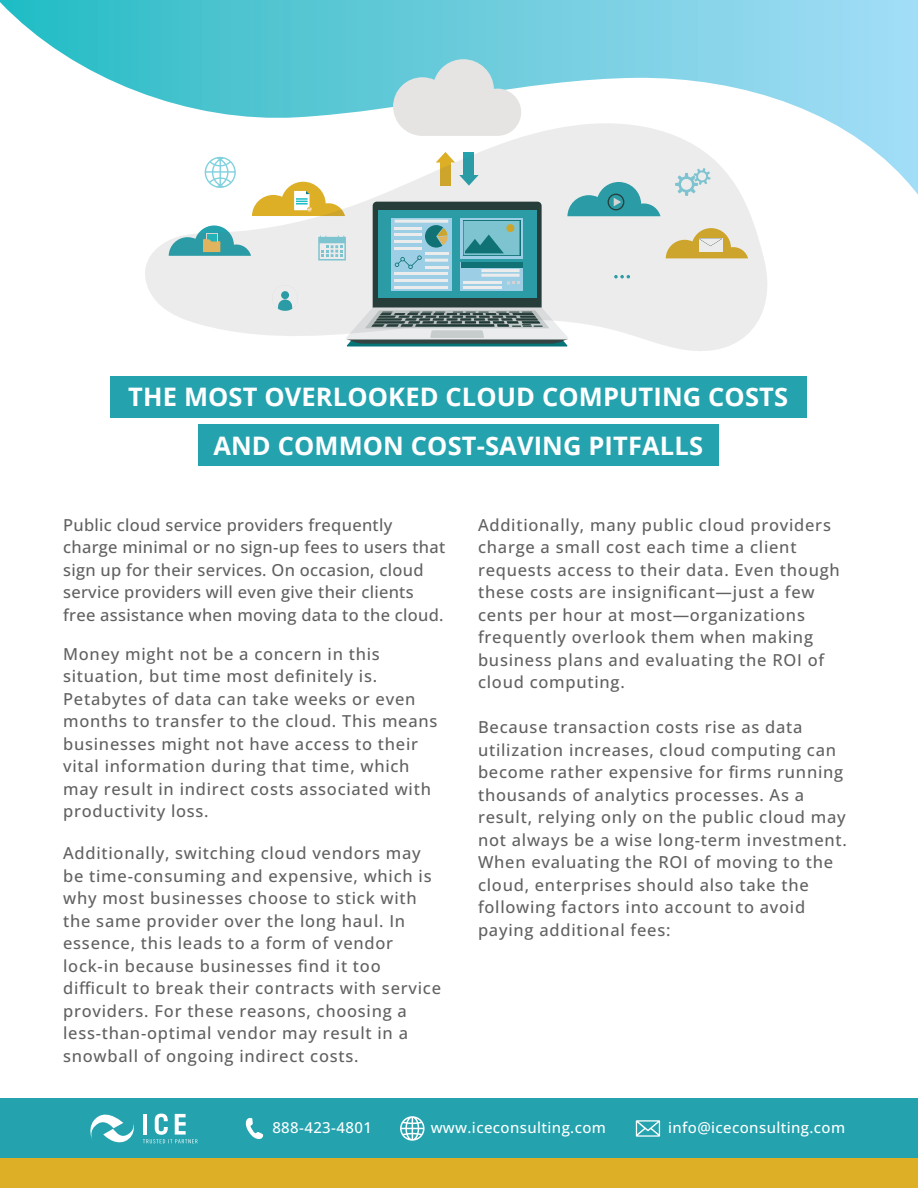
<style>
.page{position:relative;width:918px;height:1188px;background:#fff}
.page>*{position:absolute;margin:0;border:0;box-sizing:border-box;transform-origin:0 0}
.t1{font:700 25.5px/49.5px "Open Sans";letter-spacing:.005em;color:#fff;text-align:center}
.t2{font:500 16.5px/22.5px "Open Sans";letter-spacing:.045em;color:#606160}
.t3{font:500 16.5px/22.5px "Open Sans";letter-spacing:.015em;color:#606160}
.t4{font:500 15px "Open Sans";letter-spacing:.025em;color:#fff}
</style>
<div class="page">
<div style="left:0;top:1098px;width:918px;height:61px;background:#24a3af"></div>
<div style="left:0;top:1159px;width:918px;height:29px;background:#dcaf26"></div>
<svg style="left:90px;top:1114px;width:44px;height:29px"></svg>
<svg style="left:143px;top:1114px;width:55px;height:29px"></svg>
<hr style="left:143px;top:1114px;width:4px;height:21px;background:#fff">
<svg style="left:400px;top:1116px;width:25px;height:25px"></svg>
<svg style="left:245px;top:1118px;width:18px;height:21px"></svg>
<svg style="left:636px;top:1120px;width:24px;height:17px"></svg>
<svg style="left:0;top:0;width:918px;height:195px"></svg>
<div style="left:110px;top:376px;width:697px;height:41px;background:#24a3af"></div>
<div style="left:198px;top:424px;width:520px;height:42px;background:#24a3af"></div>
<svg style="left:393px;top:59px;width:128px;height:64px;background:#c4dde1"></svg>
<svg style="left:145px;top:123px;width:622px;height:228px;fill:#ececec"></svg>
<h1 class="t1" style="left:128px;top:371px;width:661px">THE MOST OVERLOOKED CLOUD COMPUTING COSTS<br>AND COMMON COST-SAVING PITFALLS</h1>
<p class="t3" style="left:63px;top:513px;width:384px">Public cloud service providers frequently charge minimal or no sign-up fees to users that sign up for their services. On occasion, cloud service providers will even give their clients free assistance when moving data to the cloud.</p>
<p class="t2" style="left:63px;top:642px;width:376px">Money might not be a concern in this situation, but time most definitely is.<br>Petabytes of data can take weeks or even months to transfer to the cloud. This means businesses might not have access to their vital information during that time, which may result in indirect costs associated with productivity loss.</p>
<p class="t2" style="left:63px;top:841px;width:379px">Additionally, switching cloud vendors may be time-consuming and expensive, which is why most businesses choose to stick with the same provider over the long haul. In essence, this leads to a form of vendor lock-in because businesses find it too difficult to break their contracts with service providers. For these reasons, choosing a less-than-optimal vendor may result in a snowball of ongoing indirect costs.</p>
<p class="t2" style="left:478px;top:513px;width:363px">Additionally, many public cloud providers charge a small cost each time a client requests access to their data. Even though these costs are insignificant—just a few cents per hour at most—organizations frequently overlook them when making business plans and evaluating the ROI of cloud computing.</p>
<p class="t2" style="left:478px;top:715px;width:370px">Because transaction costs rise as data utilization increases, cloud computing can become rather expensive for firms running thousands of analytics processes. As a result, relying only on the public cloud may not always be a wise long-term investment.<br>When evaluating the ROI of moving to the cloud, enterprises should also take the following factors into account to avoid paying additional fees:</p>
<p class="t4" style="left:272px;top:1117px;width:101px">888-423-4801</p>
<p class="t4" style="left:431px;top:1117px;width:177px">www.iceconsulting.com</p>
<p class="t4" style="left:668px;top:1117px;width:178px">info@iceconsulting.com</p>
</div>
